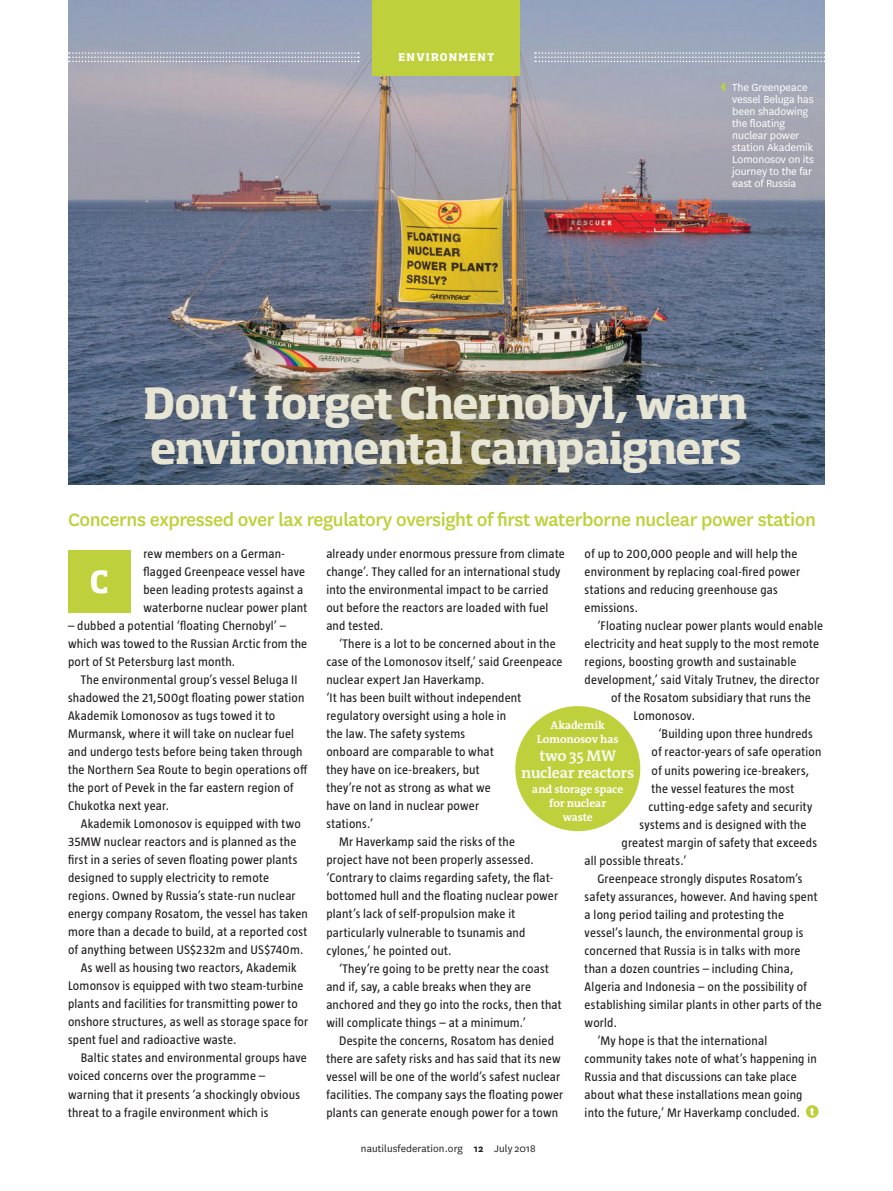
<style>
.page{position:relative;width:893px;height:1191px;background:#fff}
.page>*{position:absolute;margin:0;border:0;box-sizing:border-box;transform-origin:0 0}
.t1{font:700 42px/45px "Soho Pro";letter-spacing:-.035em;color:#e7e5d3}
.t2{font:700 30px "Soho Pro";color:#fff}
.t3{font:500 21px "National";letter-spacing:-.02em;color:#bed03b}
.t4{font:700 15.6px/16.6px "The Antiqua B7";letter-spacing:-.025em;color:#f8faee;text-align:center}
.t5{font:12.75px/18px "Taz";letter-spacing:.015em;color:#231f20}
.t6{font:12px/12px "National";letter-spacing:-.01em;color:#fff}
.t7{font:700 11.4px/13.8px "The Antiqua B7";letter-spacing:-.015em;color:#fff;text-align:center}
.t8{font:11.25px "National";letter-spacing:.01em;color:#231f20}
.t9{font:700 10.5px "Soho Pro";letter-spacing:.115em;color:#fff}
.s1{font-weight:700}
</style>
<div class="page">
<img style="left:68px;top:0;width:757px;height:484px">
<div style="left:373px;top:0;width:147px;height:76px;background:#bed03b"></div>
<svg style="left:69px;top:52px;width:290px;height:10px;background:#afb3c2"></svg>
<svg style="left:535px;top:52px;width:290px;height:10px;background:#adb5c4"></svg>
<svg style="left:720px;top:82px;width:5px;height:10px"></svg>
<div style="left:806px;top:1105px;width:13px;height:12px;background:#bed03b;border-radius:50%"></div>
<svg style="left:810px;top:1107px;width:4px;height:8px"></svg>
<div style="left:68px;top:550px;width:63px;height:62px;background:#bed03b"></div>
<div style="left:515px;top:706px;width:125px;height:125px;background:#bed03b;border-radius:50%"></div>
<p class="t9" style="left:399px;top:50px;width:97px">environment</p>
<p class="t6" style="left:732px;top:81px;width:83px">The Greenpeace vessel Beluga has been shadowing the floating nuclear power station Akademik<br>Lomonosov on its journey to the far east of Russia</p>
<h1 class="t1" style="left:144px;top:378px;width:606px">Don’t forget Chernobyl, warn environmental campaigners</h1>
<h3 class="t3" style="left:68px;top:505px;width:749px">Concerns expressed over lax regulatory oversight of first waterborne nuclear power station</h3>
<p class="t5" style="left:143px;top:545px;width:166px">rew members on a German&shy;flagged Greenpeace vessel have been leading protests against a waterborne nuclear power plant</p>
<p class="t5" style="left:68px;top:617px;width:241px">– dubbed a potential ‘floating Chernobyl’ – which was towed to the Russian Arctic from the port of St Petersburg last month.</p>
<p class="t5" style="left:68px;top:671px;width:241px;text-indent:13px">The environmental group’s vessel Beluga II shadowed the 21,500gt floating power station Akademik Lomonosov as tugs towed it to Murmansk, where it will take on nuclear fuel and undergo tests before being taken through the Northern Sea Route to begin operations off the port of Pevek in the far eastern region of Chukotka next year.</p>
<p class="t5" style="left:81px;top:815px;width:221px">Akademik Lomonosov is equipped with two</p>
<p class="t5" style="left:68px;top:833px;width:230px">35MW nuclear reactors and is planned as the</p>
<p class="t5" style="left:68px;top:851px;width:231px">first in a series of seven floating power plants</p>
<p class="t5" style="left:68px;top:869px;width:203px">designed to supply electricity to remote</p>
<p class="t5" style="left:68px;top:887px;width:229px">regions. Owned by Russia’s state-run nuclear</p>
<p class="t5" style="left:68px;top:905px;width:241px">energy company Rosatom, the vessel has taken</p>
<p class="t5" style="left:68px;top:923px;width:241px">more than a decade to build, at a reported cost</p>
<p class="t5" style="left:68px;top:941px;width:237px">of anything between US$232m and US$740m.</p>
<p class="t5" style="left:81px;top:959px;width:217px">As well as housing two reactors, Akademik</p>
<p class="t5" style="left:68px;top:977px;width:237px">Lomonsov is equipped with two steam-turbine</p>
<p class="t5" style="left:68px;top:995px;width:231px">plants and facilities for transmitting power to</p>
<p class="t5" style="left:68px;top:1013px;width:242px">onshore structures, as well as storage space for</p>
<p class="t5" style="left:68px;top:1031px;width:170px">spent fuel and radioactive waste.</p>
<p class="t5" style="left:81px;top:1049px;width:228px">Baltic states and environmental groups have</p>
<p class="t5" style="left:68px;top:1067px;width:199px">voiced concerns over the programme –</p>
<p class="t5" style="left:68px;top:1085px;width:234px">warning that it presents ‘a shockingly obvious</p>
<p class="t5" style="left:68px;top:1103px;width:202px">threat to a fragile environment which is</p>
<h2 class="t2" style="left:90px;top:560px;width:20px">C</h2>
<p class="t5" style="left:326px;top:545px;width:240px">already under enormous pressure from climate change’. They called for an international study into the environmental impact to be carried out before the reactors are loaded with fuel and tested.</p>
<p class="t5" style="left:339px;top:635px;width:218px">‘There is a lot to be concerned about in the</p>
<p class="t5" style="left:326px;top:653px;width:238px">case of the Lomonosov itself,’ said Greenpeace</p>
<p class="t5" style="left:326px;top:671px;width:160px">nuclear expert Jan Haverkamp.</p>
<p class="t5" style="left:326px;top:689px;width:197px">‘It has been built without independent</p>
<p class="t5" style="left:326px;top:707px;width:181px">regulatory oversight using a hole in</p>
<p class="t5" style="left:326px;top:725px;width:140px">the law. The safety systems</p>
<p class="t5" style="left:326px;top:743px;width:169px">onboard are comparable to what</p>
<p class="t5" style="left:326px;top:761px;width:155px">they have on ice-breakers, but</p>
<p class="t5" style="left:326px;top:779px;width:166px">they’re not as strong as what we</p>
<p class="t5" style="left:326px;top:797px;width:154px">have on land in nuclear power</p>
<p class="t5" style="left:326px;top:815px;width:48px">stations.’</p>
<p class="t5" style="left:339px;top:833px;width:178px">Mr Haverkamp said the risks of the</p>
<p class="t5" style="left:326px;top:851px;width:209px">project have not been properly assessed.</p>
<p class="t5" style="left:326px;top:869px;width:228px">‘Contrary to claims regarding safety, the flat-</p>
<p class="t5" style="left:326px;top:887px;width:233px">bottomed hull and the floating nuclear power</p>
<p class="t5" style="left:326px;top:905px;width:191px">plant’s lack of self-propulsion make it</p>
<p class="t5" style="left:326px;top:923px;width:201px">particularly vulnerable to tsunamis and</p>
<p class="t5" style="left:326px;top:941px;width:127px">cylones,’ he pointed out.</p>
<p class="t5" style="left:339px;top:959px;width:211px">‘They’re going to be pretty near the coast</p>
<p class="t5" style="left:326px;top:977px;width:206px">and if, say, a cable breaks when they are</p>
<p class="t5" style="left:326px;top:995px;width:237px">anchored and they go into the rocks, then that</p>
<p class="t5" style="left:326px;top:1013px;width:201px">will complicate things – at a minimum.’</p>
<p class="t5" style="left:339px;top:1031px;width:217px">Despite the concerns, Rosatom has denied</p>
<p class="t5" style="left:326px;top:1049px;width:236px">there are safety risks and has said that its new</p>
<p class="t5" style="left:326px;top:1067px;width:235px">vessel will be one of the world’s safest nuclear</p>
<p class="t5" style="left:326px;top:1085px;width:238px">facilities. The company says the floating power</p>
<p class="t5" style="left:326px;top:1103px;width:233px">plants can generate enough power for a town</p>
<p class="t5" style="left:585px;top:545px;width:217px">of up to 200,000 people and will help the environment by replacing coal-fired power stations and reducing greenhouse gas emissions.</p>
<p class="t5" style="left:597px;top:617px;width:227px">‘Floating nuclear power plants would enable</p>
<p class="t5" style="left:585px;top:635px;width:236px">electricity and heat supply to the most remote</p>
<p class="t5" style="left:585px;top:653px;width:213px">regions, boosting growth and sustainable</p>
<p class="t5" style="left:585px;top:671px;width:236px">development,’ said Vitaly Trutnev, the director</p>
<p class="t5" style="left:611px;top:689px;width:201px">of the Rosatom subsidiary that runs the</p>
<p class="t5" style="left:634px;top:707px;width:63px">Lomonosov.</p>
<p class="t5" style="left:658px;top:725px;width:156px">‘Building upon three hundreds</p>
<p class="t5" style="left:652px;top:743px;width:171px">of reactor-years of safe operation</p>
<p class="t5" style="left:652px;top:761px;width:159px">of units powering ice-breakers,</p>
<p class="t5" style="left:652px;top:779px;width:144px">the vessel features the most</p>
<p class="t5" style="left:649px;top:797px;width:165px">cutting-edge safety and security</p>
<p class="t5" style="left:640px;top:815px;width:168px">systems and is designed with the</p>
<p class="t5" style="left:622px;top:833px;width:197px">greatest margin of safety that exceeds</p>
<p class="t5" style="left:585px;top:851px;width:103px">all possible threats.’</p>
<p class="t5" style="left:597px;top:869px;width:207px">Greenpeace strongly disputes Rosatom’s</p>
<p class="t5" style="left:585px;top:887px;width:234px">safety assurances, however. And having spent</p>
<p class="t5" style="left:585px;top:905px;width:201px">a long period tailing and protesting the</p>
<p class="t5" style="left:585px;top:923px;width:220px">vessel’s launch, the environmental group is</p>
<p class="t5" style="left:585px;top:941px;width:217px">concerned that Russia is in talks with more</p>
<p class="t5" style="left:585px;top:959px;width:210px">than a dozen countries – including China,</p>
<p class="t5" style="left:585px;top:977px;width:224px">Algeria and Indonesia – on the possibility of</p>
<p class="t5" style="left:585px;top:995px;width:239px">establishing similar plants in other parts of the</p>
<p class="t5" style="left:585px;top:1013px;width:34px">world.</p>
<p class="t5" style="left:597px;top:1031px;width:171px">‘My hope is that the international</p>
<p class="t5" style="left:585px;top:1049px;width:234px">community takes note of what’s happening in</p>
<p class="t5" style="left:585px;top:1067px;width:214px">Russia and that discussions can take place</p>
<p class="t5" style="left:585px;top:1085px;width:219px">about what these installations mean going</p>
<p class="t5" style="left:585px;top:1103px;width:217px">into the future,’ Mr Haverkamp concluded.</p>
<p class="t7" style="left:537px;top:719px;width:83px">Akademik<br>Lomonosov has</p>
<p class="t4" style="left:521px;top:748px;width:114px">two 35 MW nuclear reactors</p>
<p class="t7" style="left:532px;top:783px;width:93px">and storage space for nuclear<br>waste</p>
<p class="t8" style="left:361px;top:1140px;width:176px">nautilusfederation.org <span class="s1">12</span> July 2018</p>
</div>
